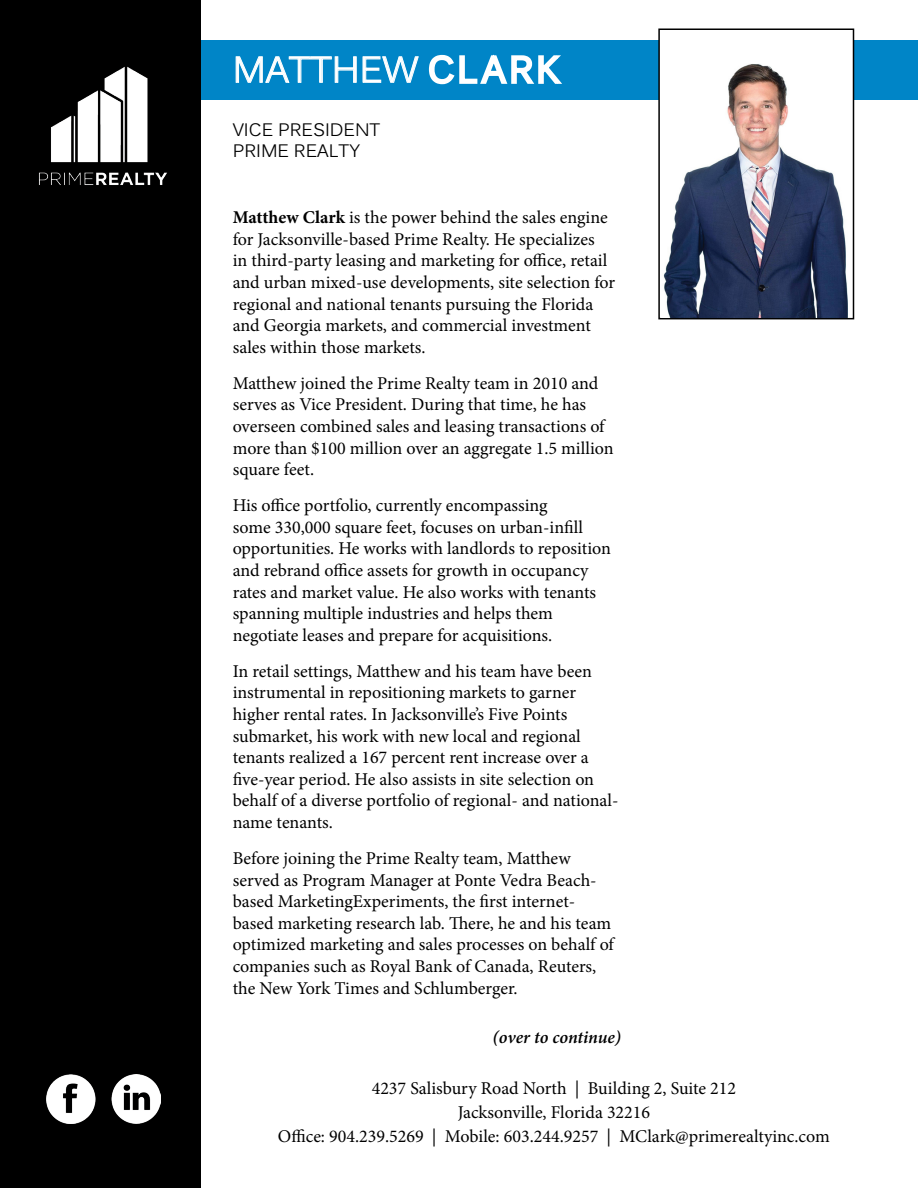
<style>
.page{position:relative;width:918px;height:1188px;background:#fff}
.page>*{position:absolute;margin:0;border:0;box-sizing:border-box;transform-origin:0 0}
.t1{font:36px "Kalinga";color:#fff}
.t2{font:18px/21.6px "Minion Pro";color:#000}
.t3{font:18px/21.6px "Kalinga";color:#000}
.t4{font:italic 600 18px "Minion Pro";letter-spacing:-.005em;color:#000}
.s1{font-weight:700}
</style>
<div class="page">
<div style="left:201px;top:40px;width:717px;height:60px;background:#0085c7"></div>
<div style="left:659px;top:29px;width:195px;height:290px;background:#fff"></div>
<div style="left:658px;top:28px;width:196px;height:291px;border:2px solid #000"></div>
<div style="left:0;top:0;width:201px;height:1188px;background:#000"></div>
<img style="left:39px;top:66px;width:128px;height:119px">
<svg style="left:235px;top:56px;width:184px;height:27px"></svg>
<svg style="left:428px;top:54px;width:134px;height:31px"></svg>
<img style="left:46px;top:1075px;width:114px;height:48px">
<img style="left:661px;top:64px;width:187px;height:254px">
<h1 class="t1" style="left:233px;top:47px;width:328px">MATTHEW CLARK</h1>
<p class="t3" style="left:233px;top:120px;width:149px">VICE PRESIDENT<br>PRIME REALTY</p>
<p class="t2" style="left:233px;top:207px;width:384px"><span class="s1">Matthew Clark</span> is the power behind the sales engine for Jacksonville-based Prime Realty. He specializes<br>in third-party leasing and marketing for office, retail and urban mixed-use developments, site selection for regional and national tenants pursuing the Florida and Georgia markets, and commercial investment sales within those markets.</p>
<p class="t2" style="left:233px;top:372px;width:383px">Matthew joined the Prime Realty team in 2010 and serves as Vice President. During that time, he has overseen combined sales and leasing transactions of more than $100 million over an aggregate 1.5 million square feet.</p>
<p class="t2" style="left:233px;top:495px;width:380px">His office portfolio, currently encompassing<br>some 330,000 square feet, focuses on urban-infill opportunities. He works with landlords to reposition and rebrand office assets for growth in occupancy rates and market value. He also works with tenants spanning multiple industries and helps them negotiate leases and prepare for acquisitions.</p>
<p class="t2" style="left:233px;top:660px;width:387px">In retail settings, Matthew and his team have been instrumental in repositioning markets to garner higher rental rates. In Jacksonville’s Five Points submarket, his work with new local and regional tenants realized a 167 percent rent increase over a five-year period. He also assists in site selection on behalf of a diverse portfolio of regional- and national&shy;name tenants.</p>
<p class="t2" style="left:233px;top:848px;width:383px">Before joining the Prime Realty team, Matthew served as Program Manager at Ponte Vedra Beach&shy;based MarketingExperiments, the first internet&shy;based marketing research lab. There, he and his team optimized marketing and sales processes on behalf of companies such as Royal Bank of Canada, Reuters, the New York Times and Schlumberger.</p>
<p class="t4" style="left:492px;top:1025px;width:130px">(over to continue)</p>
<p class="t2" style="left:278px;top:1076px;width:554px;line-height:24px;text-align:center">4237 Salisbury Road North | Building 2, Suite 212<br>Jacksonville, Florida 32216<br>Office: 904.239.5269 | Mobile: 603.244.9257 | MClark@primerealtyinc.com</p>
</div>
